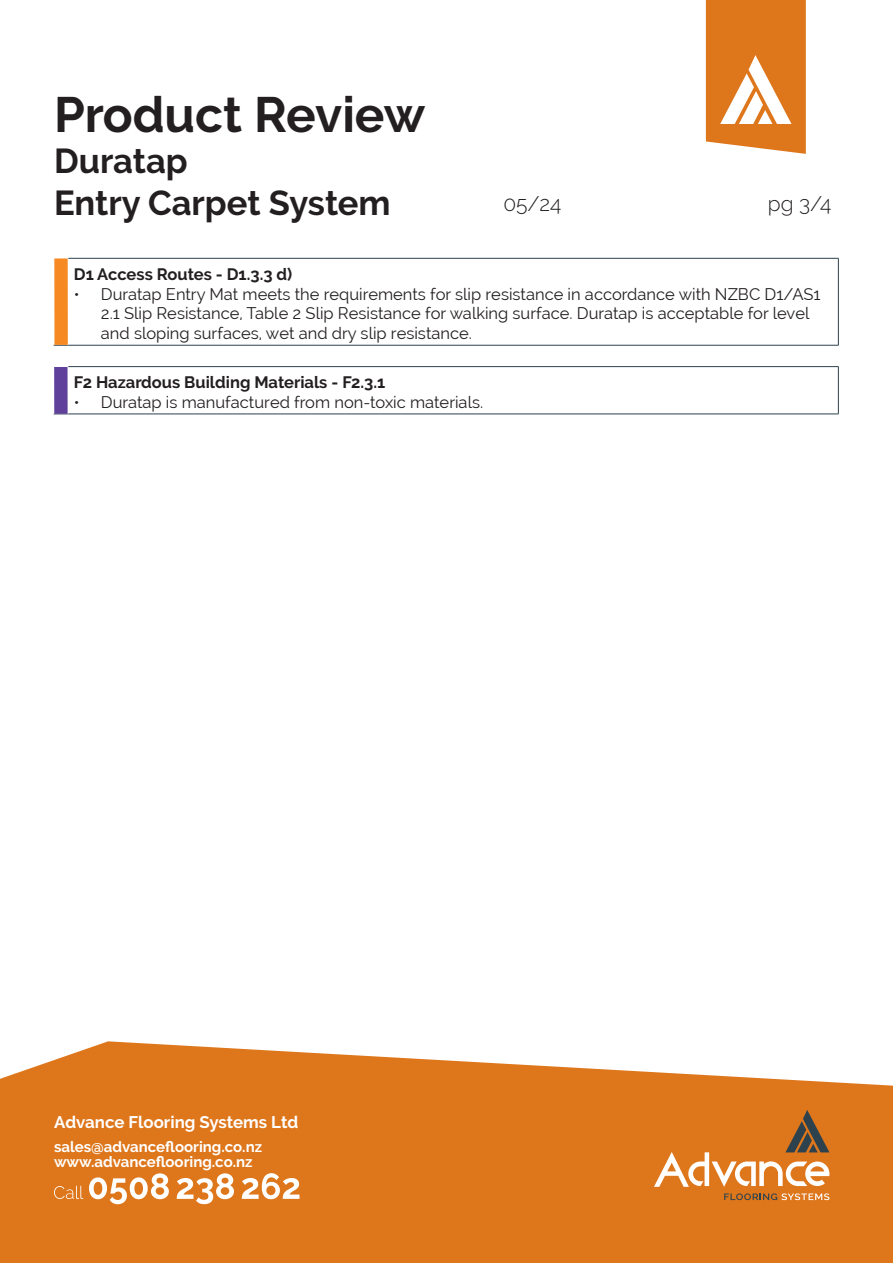
<style>
.page{position:relative;width:893px;height:1263px;background:#fff}
.page>*{position:absolute;margin:0;border:0;box-sizing:border-box;transform-origin:0 0}
.t1{font:700 49.5px "Raleway";color:#231f20}
.t2{font:700 34.5px "Raleway";color:#231f20}
.t3{font:300 21px "Raleway";color:#231f20}
.t4{font:700 16.8px "Raleway";color:#fff}
.t5{font:16.5px/19.8px "Raleway";color:#231f20}
.t6{font:700 16.5px "Raleway";color:#231f20}
.t7{font:700 15px/15px "Raleway";color:#fff}
</style>
<div class="page">
<svg style="left:706px;top:0;width:100px;height:154px"></svg>
<svg style="left:0;top:1041px;width:893px;height:222px;background:#e18534"></svg>
<svg style="left:54px;top:1173px;width:245px;height:31px"></svg>
<svg style="left:724px;top:1193px;width:105px;height:7px"></svg>
<svg style="left:654px;top:1110px;width:175px;height:77px;background:#d8873f"></svg>
<hr style="left:838px;top:258px;width:1px;height:87px;background:#2d424d">
<hr style="left:68px;top:258px;width:770px;height:1px;background:#2d424d">
<svg style="left:54px;top:345px;width:14px;height:1px"></svg>
<hr style="left:68px;top:345px;width:770px;height:1px;background:#2d424d">
<hr style="left:68px;top:258px;width:1px;height:87px;background:#fff">
<hr style="left:838px;top:367px;width:1px;height:47px;background:#2d424d">
<hr style="left:68px;top:366px;width:770px;height:1px;background:#2d424d">
<svg style="left:54px;top:414px;width:14px;height:1px"></svg>
<hr style="left:68px;top:414px;width:770px;height:1px;background:#2d424d">
<div style="left:54px;top:258px;width:14px;height:87px;background:#f68922"></div>
<div style="left:54px;top:367px;width:14px;height:47px;background:#5f409a"></div>
<h1 class="t1" style="left:54px;top:86px;width:373px">Product Review</h1>
<h2 class="t2" style="left:54px;top:141px;width:135px">Duratap</h2>
<h2 class="t2" style="left:54px;top:184px;width:338px">Entry Carpet System</h2>
<p class="t3" style="left:503px;top:192px;width:59px">05/24</p>
<p class="t3" style="left:768px;top:192px;width:65px">pg 3/4</p>
<p class="t6" style="left:74px;top:265px;width:220px">D1 Access Routes - D1.3.3 d)</p>
<p class="t5" style="left:101px;top:284px;width:721px;text-indent:-27px">• Duratap Entry Mat meets the requirements for slip resistance in accordance with NZBC D1/AS1<br>2.1 Slip Resistance, Table 2 Slip Resistance for walking surface. Duratap is acceptable for level and sloping surfaces, wet and dry slip resistance.</p>
<p class="t6" style="left:74px;top:373px;width:313px">F2 Hazardous Building Materials - F2.3.1</p>
<p class="t5" style="left:74px;top:392px;width:411px">• Duratap is manufactured from non-toxic materials.</p>
<p class="t4" style="left:54px;top:1112px;width:245px">Advance Flooring Systems Ltd</p>
<p class="t7" style="left:54px;top:1139px;width:210px">sales@advanceflooring.co.nz www.advanceflooring.co.nz</p>
</div>
